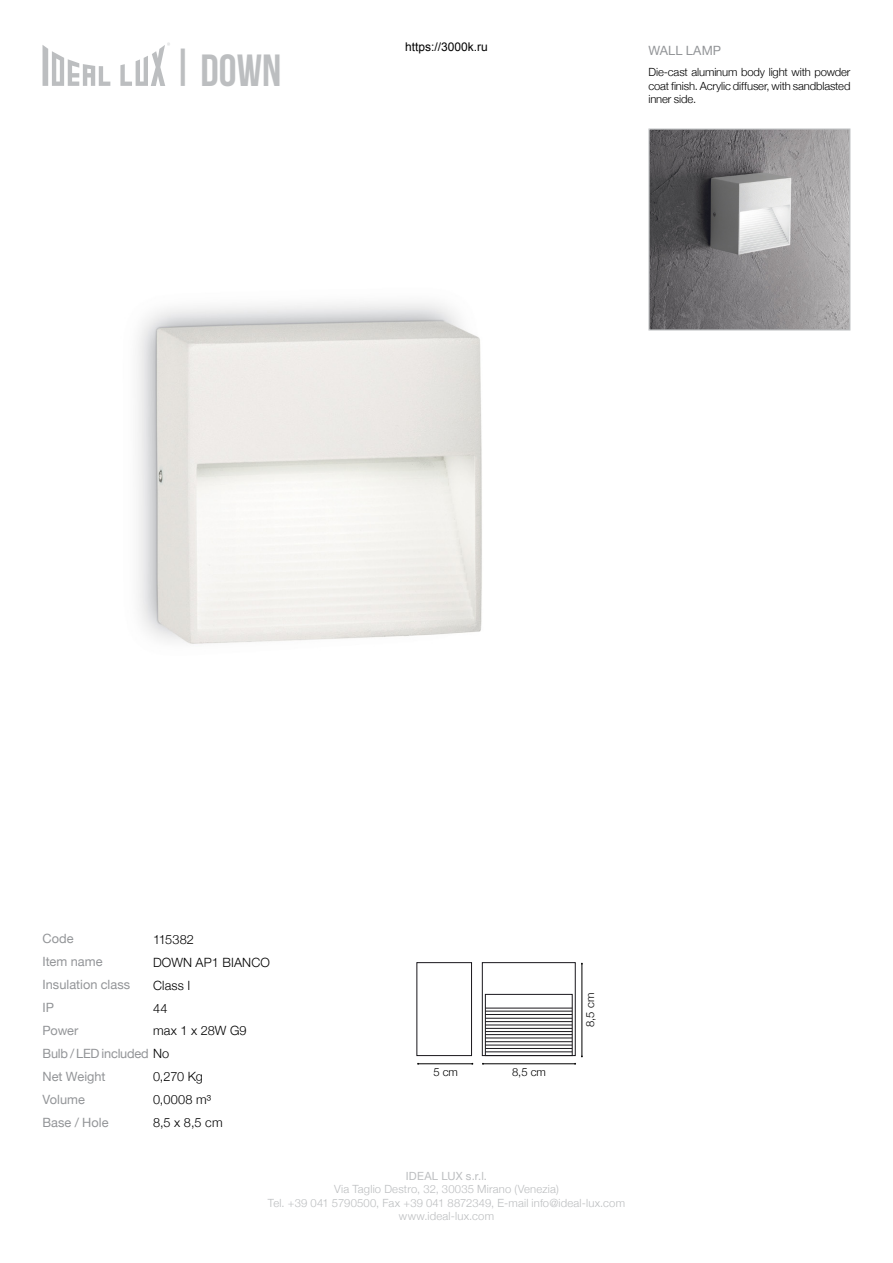
<style>
.page{position:relative;width:893px;height:1263px;background:#fff}
.page>*{position:absolute;margin:0;border:0;box-sizing:border-box;transform-origin:0 0}
.t1{font:45px "Bebas Neue";color:#bcbec0}
.t2{font:12.75px/23px "Helvetica Neue";color:#939598}
.t3{font:300 12.75px/22.8px "Helvetica Neue";letter-spacing:.01em;color:#000}
.t4{font:12.75px/22.8px "Helvetica Neue";letter-spacing:-.02em;color:#939598}
.t5{font:12px "Arial";color:#000}
.t6{font:300 11.25px/13.5px "Helvetica Neue";letter-spacing:.015em;color:#bcbec0;text-align:center}
.t7{font:300 11.25px/13.5px "Helvetica Neue";letter-spacing:-.01em;color:#000;text-align:justify}
.t8{font:11.25px "Helvetica Neue";letter-spacing:.015em;color:#bcbec0}
.s1{font-weight:300;color:#000}
</style>
<div class="page">
<svg style="left:43px;top:43px;width:127px;height:43px"></svg>
<img style="left:137px;top:303px;width:345px;height:341px">
<img style="left:650px;top:131px;width:198px;height:197px">
<div style="left:648px;top:129px;width:202px;height:201px;border:1px solid #bcbec0"></div>
<hr style="left:483px;top:1063px;width:92px;height:1px;background:#000">
<hr style="left:418px;top:1063px;width:54px;height:1px;background:#000">
<hr style="left:582px;top:964px;width:1px;height:92px;background:#000">
<div style="left:417px;top:962px;width:55px;height:94px;border:1px solid #19171c"></div>
<div style="left:482px;top:962px;width:93px;height:94px;border:1px solid #19171c"></div>
<div style="left:485px;top:994px;width:87px;height:62px;border:1px solid #19171c"></div>
<hr style="left:485px;top:1031px;width:87px;height:1px;background:#19171c">
<hr style="left:485px;top:1034px;width:87px;height:1px;background:#19171c">
<hr style="left:485px;top:1038px;width:87px;height:1px;background:#19171c">
<hr style="left:485px;top:1041px;width:87px;height:1px;background:#19171c">
<hr style="left:485px;top:1045px;width:87px;height:1px;background:#19171c">
<hr style="left:485px;top:1048px;width:87px;height:1px;background:#19171c">
<hr style="left:485px;top:1051px;width:87px;height:1px;background:#19171c">
<hr style="left:485px;top:1008px;width:87px;height:1px;background:#19171c">
<hr style="left:485px;top:1011px;width:87px;height:1px;background:#19171c">
<hr style="left:485px;top:1014px;width:87px;height:1px;background:#19171c">
<hr style="left:485px;top:1018px;width:87px;height:1px;background:#19171c">
<hr style="left:485px;top:1021px;width:87px;height:1px;background:#19171c">
<hr style="left:485px;top:1025px;width:87px;height:1px;background:#19171c">
<hr style="left:485px;top:1028px;width:87px;height:1px;background:#19171c">
<h1 class="t1" style="left:171px;top:43px;width:24px">|</h1>
<h1 class="t1" style="left:200px;top:46px;width:82px">DOWN</h1>
<p class="t5" style="left:405px;top:39px;width:84px">https://3000k.ru</p>
<p class="t2" style="left:648px;top:38px;width:74px">WALL LAMP</p>
<p class="t7" style="left:648px;top:65px;width:203px">Die-cast aluminum body light with powder coat finish. Acrylic diffuser, with sandblasted inner side.</p>
<p class="t2" style="left:43px;top:926px;width:89px">Code<br>Item name<br>Insulation class</p>
<p class="t2" style="left:43px;top:995px;width:13px">IP</p>
<p class="t3" style="left:153px;top:927px;width:42px">115382</p>
<p class="t3" style="left:153px;top:950px;width:118px">DOWN AP1 BIANCO<br>Class I</p>
<p class="t3" style="left:153px;top:996px;width:16px">44</p>
<p class="t3" style="left:153px;top:1018px;width:95px">max 1 x 28W G9</p>
<p class="t4" style="left:42px;top:1018px;width:128px">Power<br>Bulb / LED included <span class="s1">No</span></p>
<p class="t2" style="left:42px;top:1064px;width:65px">Net Weight</p>
<p class="t2" style="left:42px;top:1087px;width:68px">Volume<br>Base / Hole</p>
<p class="t3" style="left:153px;top:1064px;width:71px">0,270 Kg<br>0,0008 m³<br>8,5 x 8,5 cm</p>
<p class="t7" style="left:433px;top:1065px;width:26px">5 cm</p>
<p class="t7" style="left:512px;top:1065px;width:35px">8,5 cm</p>
<p class="t7" style="left:583px;top:1027px;width:35px;rotate:-90deg">8,5 cm</p>
<p class="t8" style="left:406px;top:1166px;width:83px">IDEAL LUX s.r.l.</p>
<p class="t6" style="left:268px;top:1182px;width:359px">Via Taglio Destro, 32, 30035 Mirano (Venezia)<br>Tel. +39 041 5790500, Fax +39 041 8872349, E-mail info@ideal-lux.com www.ideal-lux.com</p>
</div>
